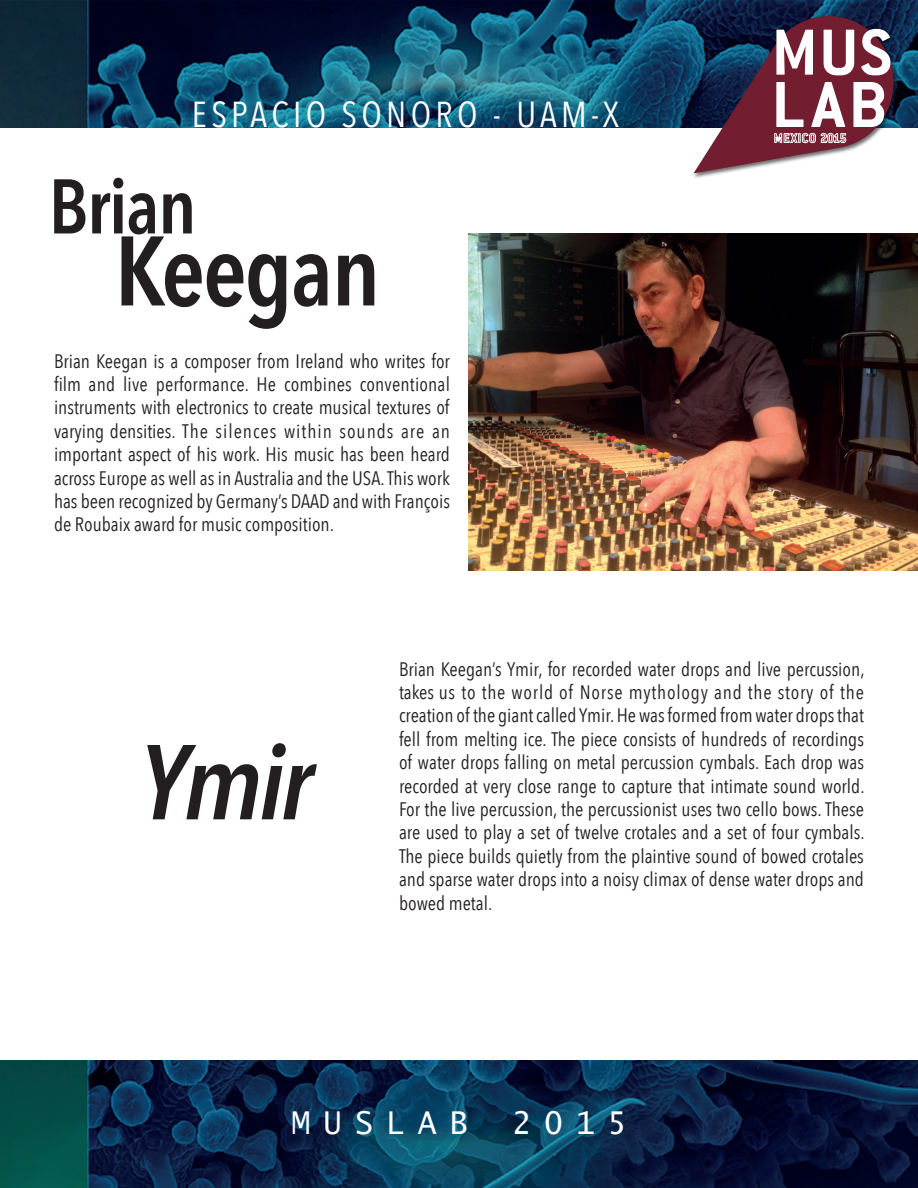
<style>
.page{position:relative;width:918px;height:1188px;background:#fff}
.page>*{position:absolute;margin:0;border:0;box-sizing:border-box;transform-origin:0 0}
.t1{font:italic 600 105px "Avenir Next Condensed";color:#231f20}
.t2{font:600 97.5px "Avenir Next Condensed";letter-spacing:-.02em;color:#231f20}
.t3{font:600 76.5px "Avenir Next Condensed";letter-spacing:-.02em;color:#231f20}
.t4{font:700 71.4px "Conduit ITC";letter-spacing:.04em;color:#fff}
.t5{font:36px "Avenir Next Condensed";letter-spacing:.12em;color:#fff}
.t6{font:31.5px "Lucida Sans Typewriter";letter-spacing:.4em;color:#fff}
.t7{font:19.5px/23.4px "Avenir Next Condensed";color:#231f20;text-align:justify}
</style>
<div class="page">
<img style="left:0;top:0;width:918px;height:128px">
<img style="left:0;top:1061px;width:918px;height:127px">
<img style="left:691px;top:13px;width:34px;height:165px">
<svg style="left:694px;top:7px;width:208px;height:166px;background:#633f54"></svg>
<img style="left:468px;top:233px;width:450px;height:338px">
<h3 class="t5" style="left:192px;top:84px;width:429px">ESPACIO SONORO - UAM-X</h3>
<h3 class="t3" style="left:49px;top:141px;width:149px">Brian</h3>
<h2 class="t2" style="left:114px;top:187px;width:268px">Keegan</h2>
<p class="t7" style="left:54px;top:348px;width:398px">Brian Keegan is a composer from Ireland who writes for film and live performance. He combines conventional instruments with electronics to create musical textures of varying densities. The silences within sounds are an important aspect of his work. His music has been heard across Europe as well as in Australia and the USA. This work has been recognized by Germany’s DAAD and with François de Roubaix award for music composition.</p>
<h3 class="t4" style="left:772px;top:11px;width:122px">MUS</h3>
<h3 class="t4" style="left:771px;top:63px;width:118px">LAB</h3>
<h1 class="t1" style="left:139px;top:719px;width:174px">Ymir</h1>
<p class="t7" style="left:399px;top:656px;width:467px">Brian Keegan’s Ymir, for recorded water drops and live percussion, takes us to the world of Norse mythology and the story of the creation of the giant called Ymir. He was formed from water drops that fell from melting ice. The piece consists of hundreds of recordings of water drops falling on metal percussion cymbals. Each drop was recorded at very close range to capture that intimate sound world.<br>For the live percussion, the percussionist uses two cello bows. These are used to play a set of twelve crotales and a set of four cymbals.<br>The piece builds quietly from the plaintive sound of bowed crotales and sparse water drops into a noisy climax of dense water drops and bowed metal.</p>
<h3 class="t6" style="left:291px;top:1105px;width:178px">MUSLAB</h3>
<h3 class="t6" style="left:513px;top:1105px;width:115px">2015</h3>
</div>
